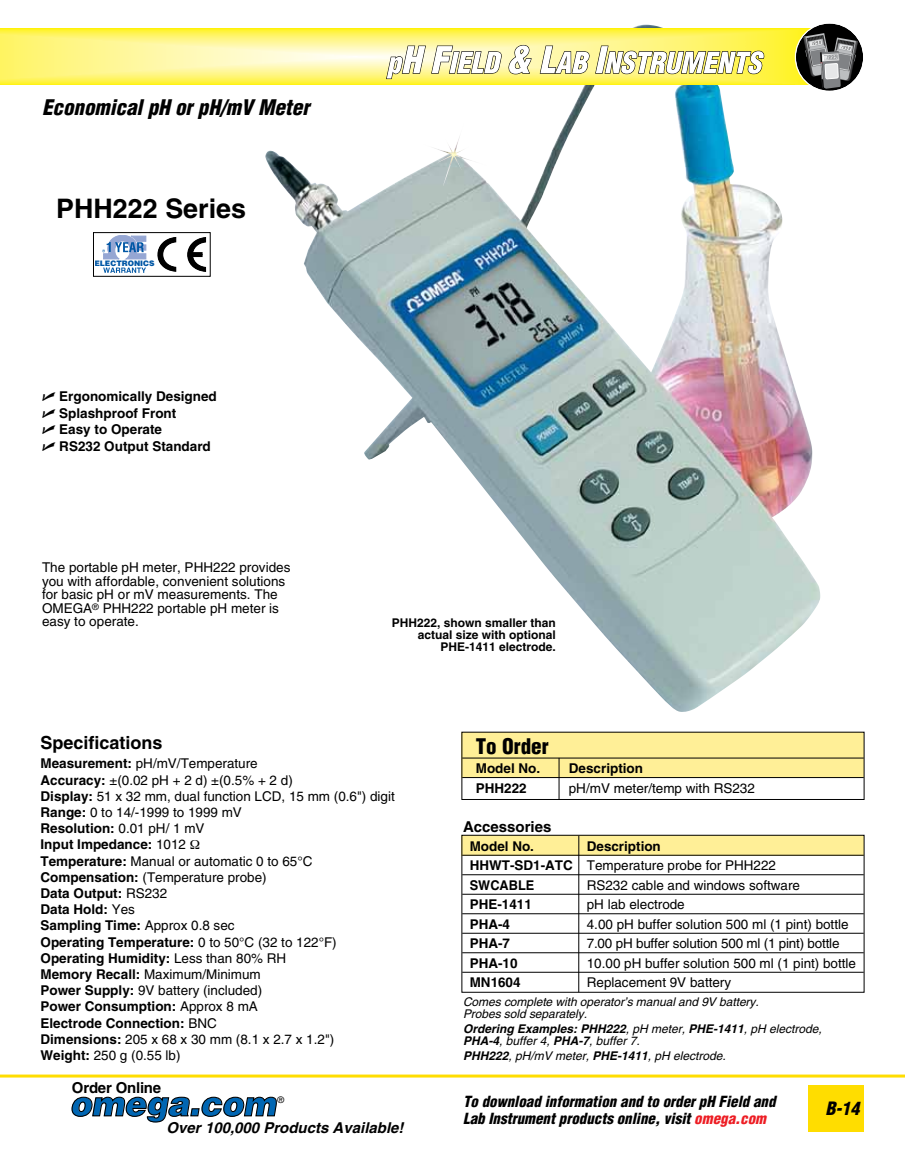
<style>
.page{position:relative;width:905px;height:1168px;background:#fff}
.page>*{position:absolute;margin:0;border:0;box-sizing:border-box;transform-origin:0 0}
.t1{font:italic 900 34.5px "Helvetica";letter-spacing:-.005em;color:#0066b3;scale:.95 1}
.t2{font:700 26.85px "Helvetica";color:#000}
.t3{font:italic 900 condensed 21px "Helvetica";color:#000}
.t4{font:900 condensed 21px "Helvetica";color:#000}
.t5{font:700 18px "Helvetica";color:#000}
.t6{font:italic 900 condensed 18px "Helvetica";color:#000}
.t7{font:italic 900 condensed 15px/16.5px "Helvetica";color:#000}
.t8{font:italic 700 15px "Helvetica";color:#000}
.t9{font:700 15px "Helvetica";color:#000}
.t10{font:13.5px/16.2px "Helvetica";color:#000}
.t11{font:700 13.5px/16.5px "Helvetica";color:#000}
.t12{font:italic 12px/12px "Helvetica";letter-spacing:-.005em;color:#000}
.t13{font:italic 700 12px/12px "Helvetica";color:#000}
.t14{font:700 12px/12px "Helvetica";color:#000;text-align:right}
.t15{font:9.15px "Helvetica";color:#000}
.t16{font:900 7.5px "Helvetica";color:#0057a5}
.s1{font-family:"Universal Newswith Comm Pi";font-weight:400}
.s2{font-weight:700}
.s3{font-weight:400}
.s4{color:#ed1d24}
</style>
<div class="page">
<img style="left:265px;top:25px;width:555px;height:687px">
<img style="left:422px;top:123px;width:65px;height:63px">
<hr style="left:0;top:1074px;width:904px;height:3px;background:#fd0">
<div style="left:808px;top:1085px;width:55px;height:46px;background:#fd0"></div>
<svg style="left:71px;top:1096px;width:206px;height:27px"></svg>
<div style="left:461px;top:733px;width:403px;height:45px;background:#ffef97"></div>
<hr style="left:558px;top:758px;width:1px;height:42px;background:#000">
<hr style="left:462px;top:757px;width:401px;height:1px;background:#000">
<hr style="left:462px;top:777px;width:401px;height:1px;background:#000">
<div style="left:461px;top:732px;width:403px;height:68px;border:1px solid #000"></div>
<div style="left:93px;top:232px;width:117px;height:45px;border:1px solid #000"></div>
<svg style="left:157px;top:237px;width:49px;height:35px"></svg>
<div style="left:188px;top:252px;width:14px;height:5px;background:#000"></div>
<svg style="left:103px;top:267px;width:43px;height:6px"></svg>
<svg style="left:102px;top:235px;width:44px;height:25px"></svg>
<div style="left:461px;top:835px;width:403px;height:21px;background:#ffef97"></div>
<hr style="left:578px;top:836px;width:1px;height:156px;background:#000">
<hr style="left:462px;top:855px;width:401px;height:1px;background:#000">
<hr style="left:462px;top:874px;width:401px;height:1px;background:#000">
<hr style="left:462px;top:894px;width:401px;height:1px;background:#000">
<hr style="left:462px;top:913px;width:401px;height:1px;background:#000">
<hr style="left:462px;top:933px;width:401px;height:1px;background:#000">
<hr style="left:462px;top:952px;width:401px;height:1px;background:#000">
<hr style="left:462px;top:972px;width:401px;height:1px;background:#000">
<div style="left:461px;top:835px;width:403px;height:157px;border:1px solid #000"></div>
<img style="left:0;top:29px;width:809px;height:55px">
<svg style="left:386px;top:45px;width:146px;height:34px"></svg>
<svg style="left:539px;top:45px;width:225px;height:30px"></svg>
<div style="left:796px;top:24px;width:67px;height:67px;background:#000;border-radius:50%"></div>
<svg style="left:803px;top:33px;width:55px;height:56px"></svg>
<div style="left:794px;top:23px;width:69px;height:69px;border:1px solid #fff;border-radius:50%"></div>
<h3 class="t3" style="left:42px;top:94px;width:269px">Economical pH or pH/mV Meter</h3>
<h2 class="t2" style="left:56px;top:192px;width:191px">PHH222 Series</h2>
<p class="t16" style="left:94px;top:258px;width:62px">ELECTRONICS</p>
<p class="t11" style="left:42px;top:388px;width:176px"><span class="s1">U</span> Ergonomically Designed<br><span class="s1">U</span> Splashproof Front<br><span class="s1">U</span> Easy to Operate<br><span class="s1">U</span> RS232 Output Standard</p>
<p class="t10" style="left:42px;top:561px;width:250px;line-height:13.5px">The portable pH meter, PHH222 provides you with affordable, convenient solutions for basic pH or mV measurements. The OMEGA<sup>®</sup> PHH222 portable pH meter is easy to operate.</p>
<p class="t14" style="left:391px;top:617px;width:166px">PHH222, shown smaller than actual size with optional<br>PHE-1411 electrode.</p>
<h3 class="t5" style="left:40px;top:732px;width:124px">Specifications</h3>
<p class="t10" style="left:40px;top:755px;width:356px"><span class="s2">Measurement:</span> pH/mV/Temperature<br><span class="s2">Accuracy:</span> ±(0.02 pH + 2 d) ±(0.5% + 2 d)<br><span class="s2">Display:</span> 51 x 32 mm, dual function LCD, 15 mm (0.6") digit<br><span class="s2">Range:</span> 0 to 14/-1999 to 1999 mV<br><span class="s2">Resolution:</span> 0.01 pH/ 1 mV<br><span class="s2">Input Impedance:</span> 1012<br><span class="s2">Temperature:</span> Manual or automatic 0 to 65°C<br><span class="s2">Compensation:</span> (Temperature probe)<br><span class="s2">Data Output:</span> RS232<br><span class="s2">Data Hold:</span> Yes<br><span class="s2">Sampling Time:</span> Approx 0.8 sec<br><span class="s2">Operating Temperature:</span> 0 to 50°C (32 to 122°F)<br><span class="s2">Operating Humidity:</span> Less than 80% RH<br><span class="s2">Memory Recall:</span> Maximum/Minimum<br><span class="s2">Power Supply:</span> 9V battery (included)<br><span class="s2">Power Consumption:</span> Approx 8 mA<br><span class="s2">Electrode Connection:</span> BNC<br><span class="s2">Dimensions:</span> 205 x 68 x 30 mm (8.1 x 2.7 x 1.2")<br><span class="s2">Weight:</span> 250 g (0.55 lb)</p>
<p class="t9" style="left:72px;top:1079px;width:91px">Order Online</p>
<h3 class="t4" style="left:475px;top:732px;width:74px">To Order</h3>
<p class="t11" style="left:476px;top:760px;width:66px">Model No.</p>
<p class="t11" style="left:569px;top:760px;width:76px">Description</p>
<p class="t11" style="left:476px;top:779px;width:53px">PHH222</p>
<p class="t10" style="left:569px;top:779px;width:188px">pH/mV meter/temp with RS232</p>
<p class="t9" style="left:463px;top:817px;width:90px">Accessories</p>
<p class="t11" style="left:470px;top:836px;width:308px;line-height:19.5px;text-indent:117px">Description<br>HHWT-SD1-ATC <span class="s3">Temperature probe for PHH222<br></span>SWCABLE</p>
<p class="t11" style="left:470px;top:837px;width:66px">Model No.</p>
<p class="t10" style="left:587px;top:877px;width:215px">RS232 cable and windows software</p>
<p class="t11" style="left:470px;top:896px;width:64px">PHE-1411</p>
<p class="t10" style="left:587px;top:896px;width:99px">pH lab electrode</p>
<p class="t11" style="left:470px;top:915px;width:42px">PHA-4</p>
<p class="t10" style="left:587px;top:916px;width:263px">4.00 pH buffer solution 500 ml (1 pint) bottle</p>
<p class="t11" style="left:470px;top:935px;width:42px">PHA-7</p>
<p class="t10" style="left:587px;top:935px;width:254px">7.00 pH buffer solution 500 ml (1 pint) bottle</p>
<p class="t11" style="left:470px;top:954px;width:49px">PHA-10</p>
<p class="t10" style="left:587px;top:955px;width:271px">10.00 pH buffer solution 500 ml (1 pint) bottle</p>
<p class="t11" style="left:470px;top:974px;width:52px">MN1604</p>
<p class="t10" style="left:587px;top:974px;width:146px">Replacement 9V battery</p>
<p class="t12" style="left:463px;top:996px;width:297px">Comes complete with operator’s manual and 9V battery.<br>Probes sold separately.</p>
<p class="t13" style="left:463px;top:1022px;width:360px">Ordering Examples: PHH222<span class="s3">, pH meter,</span> PHE-1411<span class="s3">, pH electrode,<br></span>PHA-4<span class="s3">, buffer 4,</span> PHA-7<span class="s3">, buffer 7.</span></p>
<p class="t12" style="left:463px;top:1050px;width:264px"><span class="s2">PHH222</span>, pH/mV meter, <span class="s2">PHE-1411</span>, pH electrode.</p>
<h1 class="t1" style="left:70px;top:1081px;width:218px">omega.com</h1>
<p class="t15" style="left:277px;top:1094px;width:8px">®</p>
<p class="t7" style="left:463px;top:1093px;width:314px">To download information and to order pH Field and<br>Lab Instrument products online, visit <span class="s4">omega.com</span></p>
<p class="t8" style="left:167px;top:1118px;width:238px">Over 100,000 Products Available!</p>
<h3 class="t6" style="left:825px;top:1097px;width:36px">B-14</h3>
</div>
